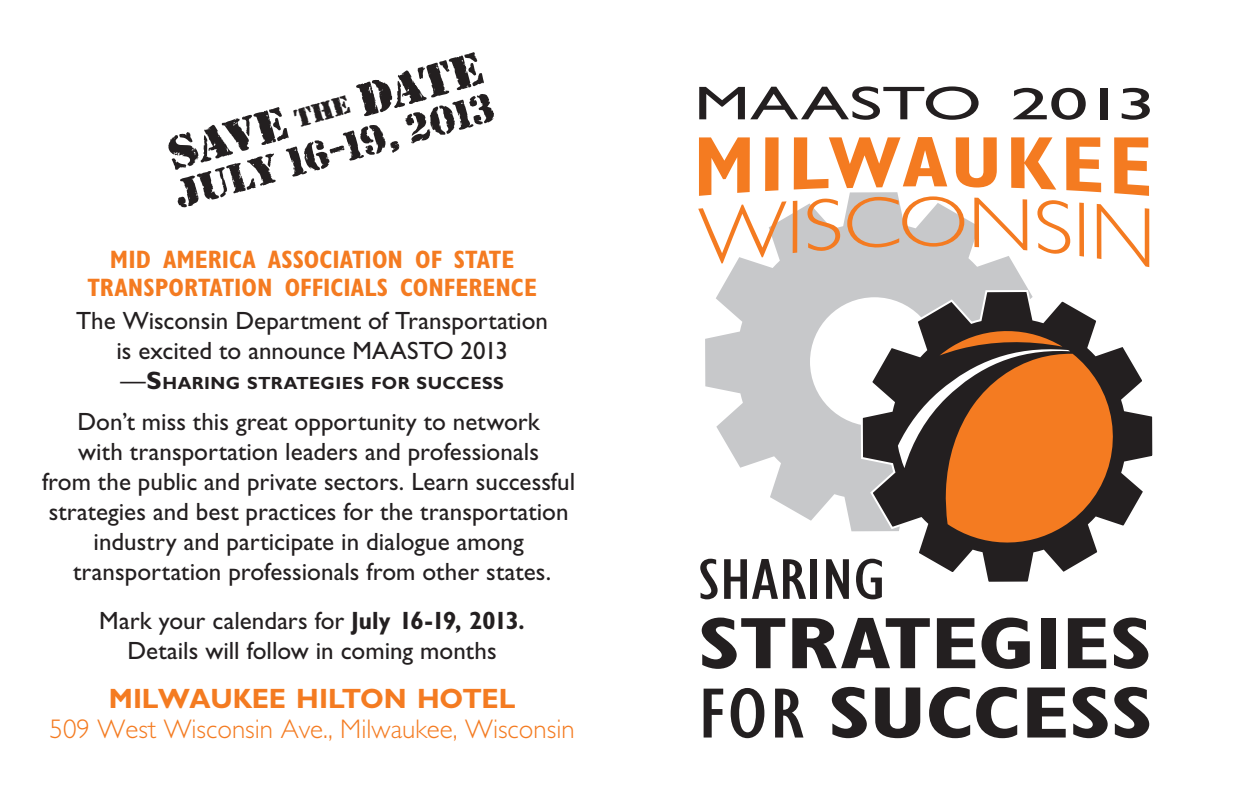
<style>
.page{position:relative;width:1238px;height:809px;background:#fff}
.page>*{position:absolute;margin:0;border:0;box-sizing:border-box;transform-origin:0 0}
.t1{font:700 condensed 73.2px/69.2px "Gill Sans Std";letter-spacing:-.005em;color:#231f20;scale:1.29 1}
.t2{font:condensed 59.2px "Gill Sans Std";color:#231f20;scale:1.29 1}
.t3{font:49.4px "Rubber Stamp Plain";color:#231f20}
.t4{font:47.6px "Gill Sans Std";color:#231f20;scale:1.51 1}
.t5{font:43.2px "Rubber Stamp Plain";color:#231f20}
.t6{font:700 28px "Gill Sans Std";letter-spacing:-.01em;color:#f47b21}
.t7{font:300 27px "Gill Sans Std";color:#f47b21}
.t8{font:700 condensed 25.2px/28px "Gill Sans Std";color:#f47b21;text-align:center}
.t9{font:25px/29.8px "Gill Sans Std";color:#231f20;text-align:center}
.t10{font:700 17.6px "Gill Sans Std";letter-spacing:.02em;color:#231f20}
.s1{font-weight:400;font-size:25.2px}
.s2{font-size:25.2px}
.s3{font-weight:700;font-stretch:condensed}
.s4{font-size:45.6px}
.s5{font-weight:400}
</style>
<div class="page">
<svg style="left:705px;top:192px;width:323px;height:339px;fill:#c7c8ca"></svg>
<svg style="left:793px;top:137px;width:154px;height:52px"></svg>
<svg style="left:955px;top:137px;width:41px;height:51px"></svg>
<svg style="left:1011px;top:137px;width:45px;height:52px"></svg>
<svg style="left:1066px;top:137px;width:35px;height:55px"></svg>
<svg style="left:1114px;top:137px;width:34px;height:59px"></svg>
<svg style="left:698px;top:137px;width:88px;height:126px"></svg>
<div style="left:792px;top:201px;width:5px;height:52px;background:#f47b21"></div>
<svg style="left:807px;top:198px;width:33px;height:53px"></svg>
<svg style="left:847px;top:196px;width:117px;height:52px;background:#d8c1b1"></svg>
<svg style="left:974px;top:197px;width:53px;height:53px"></svg>
<svg style="left:1037px;top:200px;width:33px;height:54px"></svg>
<svg style="left:1079px;top:202px;width:4px;height:54px"></svg>
<svg style="left:1096px;top:204px;width:53px;height:63px"></svg>
<svg style="left:859px;top:289px;width:294px;height:293px"></svg>
<svg style="left:899px;top:549px;width:228px;height:8px;fill:#231f20"></svg>
<svg style="left:897px;top:325px;width:230px;height:224px;background:#9e6237"></svg>
<h3 class="t3" style="left:160px;top:128px;width:328px;rotate:-16deg">SAVE <sup>THE</sup> DATE</h3>
<h3 class="t5" style="left:169px;top:172px;width:330px;rotate:-16deg">JULY 16-19, 2013</h3>
<p class="t8" style="left:87px;top:245px;width:451px">MID AMERICA ASSOCIATION OF STATE<br>TRANSPORTATION OFFICIALS CONFERENCE</p>
<p class="t9" style="left:76px;top:306px;width:473px">The Wisconsin Department of Transportation is excited to announce MAASTO 2013</p>
<p class="t10" style="left:120px;top:372px;width:385px"><span class="s1">—</span><span class="s2">S</span>HARING STRATEGIES FOR SUCCESS</p>
<p class="t9" style="left:42px;top:407px;width:534px">Don’t miss this great opportunity to network<br>with transportation leaders and professionals<br>from the public and private sectors. Learn successful strategies and best practices for the transportation industry and participate in dialogue among transportation professionals from other states.</p>
<p class="t9" style="left:99px;top:606px;width:427px">Mark your calendars for <span class="s3">July 16-19, 2013.<br></span>Details will follow in coming months</p>
<p class="t6" style="left:109px;top:681px;width:408px">MILWAUKEE HILTON HOTEL</p>
<p class="t7" style="left:50px;top:714px;width:526px">509 West Wisconsin Ave., Milwaukee, Wisconsin</p>
<h3 class="t4" style="left:694px;top:76px;width:307px">MAASTO <span class="s4">2013</span></h3>
<h2 class="t2" style="left:698px;top:547px;width:147px">SHARING</h2>
<h1 class="t1" style="left:698px;top:608px;width:354px">STRATEGIES<br><span class="s5">FOR</span> SUCCESS</h1>
</div>
